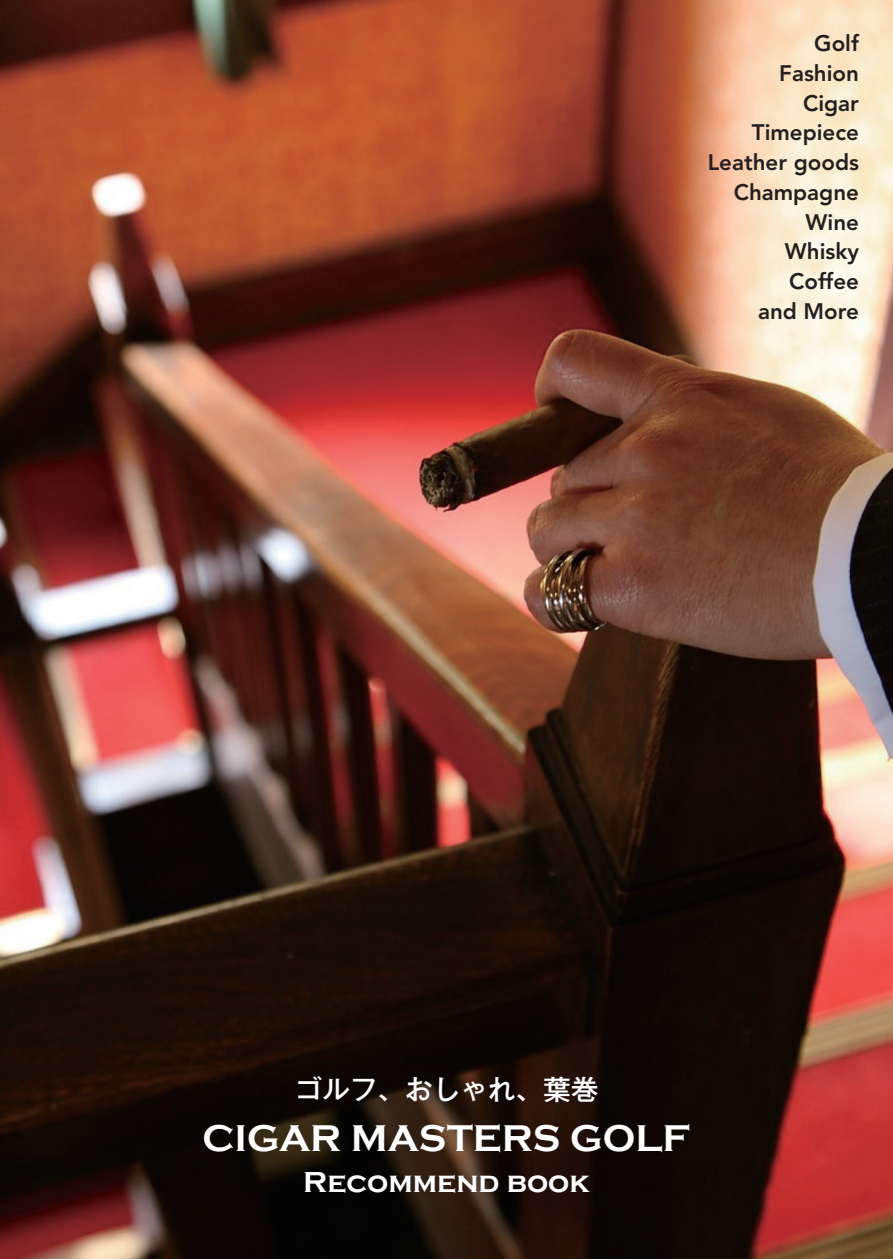
<style>
.page{position:relative;width:893px;height:1259px;background:#fff}
.page>*{position:absolute;margin:0;border:0;box-sizing:border-box;transform-origin:0 0}
.t1{font:700 38.4px "Copperplate Gothic";color:#fff}
.t2{font:700 29.7px "Copperplate Gothic";color:#fff}
.t3{font:500 27.6px "Gothic MB101 Pro";color:#fff}
.t4{font:800 22.2px/29.7px "Avenir";color:#231f20;text-align:right}
</style>
<div class="page">
<img style="left:0;top:0;width:893px;height:1259px">
<p class="t4" style="left:708px;top:28px;width:153px">Golf<br>Fashion<br>Cigar<br>Timepiece<br>Leather goods<br>Champagne<br>Wine<br>Whisky<br>Coffee<br>and More</p>
<p class="t3" style="left:294px;top:1066px;width:306px">ゴルフ、おしゃれ、葉巻</p>
<h1 class="t1" style="left:202px;top:1116px;width:490px">CIGAR MASTERS GOLF</h1>
<h2 class="t2" style="left:303px;top:1166px;width:288px">Recommend book</h2>
</div>
